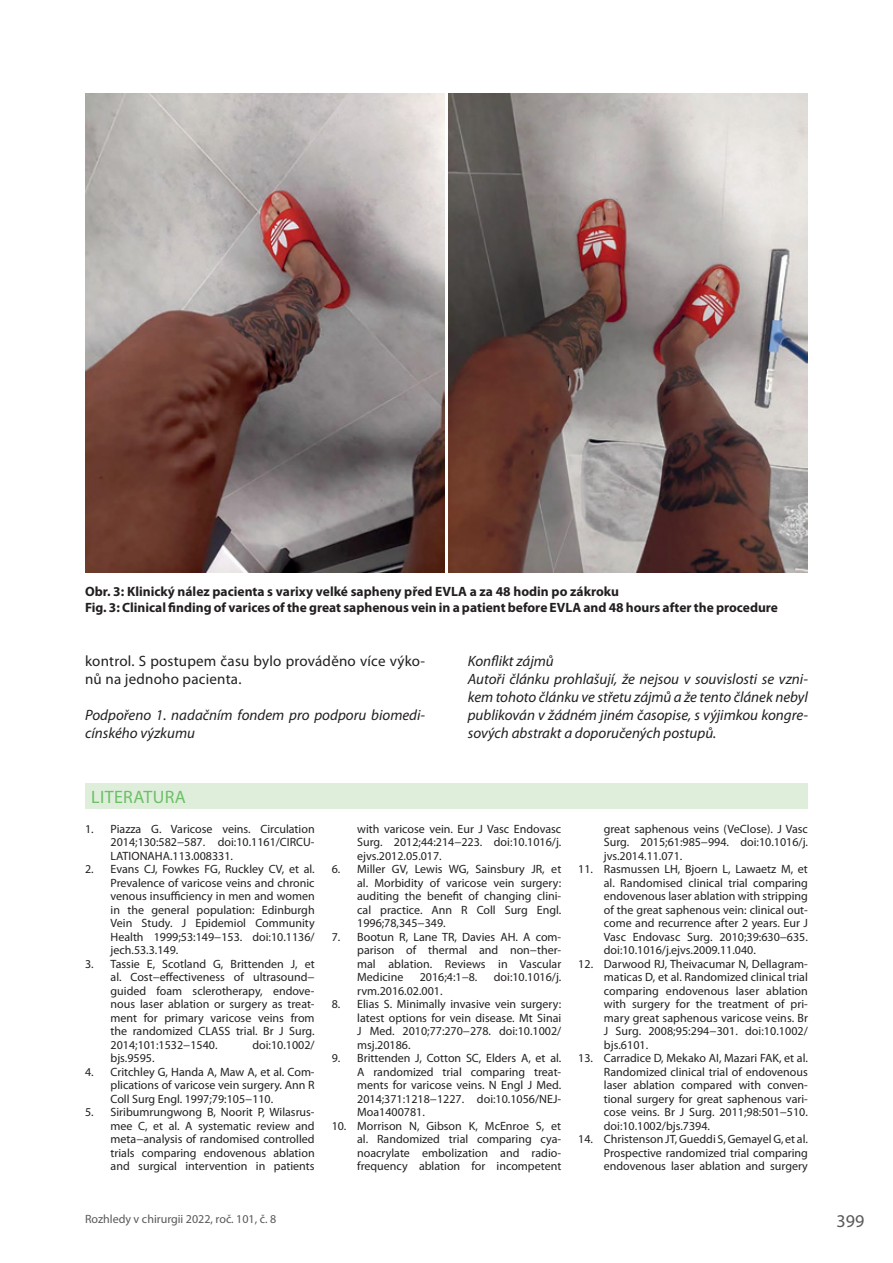
<style>
.page{position:relative;width:893px;height:1263px;background:#fff}
.page>*{position:absolute;margin:0;border:0;box-sizing:border-box;transform-origin:0 0}
.Ch_Literatura_nadpis{font:18px "Myriad Pro";letter-spacing:.02em;color:#6bc067}
.t1{font:18px "Myriad Pro";color:#57585a}
.t2{font:italic 15px/18px "Myriad Pro";color:#231f20;text-align:justify}
.t3{font:15px/18px "Myriad Pro";letter-spacing:.015em;color:#231f20}
.t4{font:700 13.5px "Myriad Pro";color:#231f20}
.t5{font:12px/13.5px "Myriad Pro";color:#231f20;text-align:justify}
.t6{font:12px "Myriad Pro";color:#57585a}
</style>
<div class="page">
<img style="left:85px;top:94px;width:359px;height:478px">
<img style="left:449px;top:94px;width:359px;height:478px">
<div style="left:85px;top:783px;width:723px;height:26px;background:#dfeedb"></div>
<p class="t4" style="left:85px;top:582px;width:536px">Obr. 3: Klinický nález pacienta s varixy velké sapheny před EVLA a za 48 hodin po zákroku</p>
<p class="t4" style="left:85px;top:599px;width:694px">Fig. 3: Clinical finding of varices of the great saphenous vein in a patient before EVLA and 48 hours after the procedure</p>
<p class="t3" style="left:85px;top:652px;width:342px">kontrol. S postupem času bylo prováděno více výko&shy;nů na jednoho pacienta.</p>
<p class="t2" style="left:85px;top:706px;width:342px">Podpořeno 1. nadačním fondem pro podporu biomedi&shy;cínského výzkumu</p>
<p class="Ch_Literatura_nadpis" style="left:91px;top:785px;width:96px">LITERATURA</p>
<p class="t2" style="left:468px;top:652px;width:88px">Konflikt zájmů</p>
<p class="t2" style="left:468px;top:670px;width:342px">Autoři článku prohlašují, že nejsou v souvislosti se vzni&shy;kem tohoto článku ve střetu zájmů a že tento článek nebyl publikován v žádném jiném časopise, s výjimkou kongre&shy;sových abstrakt a doporučených postupů.</p>
<p class="t5" style="left:111px;top:822px;width:206px;text-indent:-26px">1. Piazza G. Varicose veins. Circulation 2014;130:582−587. doi:10.1161/CIRCU-LATIONAHA.113.008331.</p>
<p class="t5" style="left:111px;top:862px;width:206px;text-indent:-26px">2. Evans CJ, Fowkes FG, Ruckley CV, et al.<br>Prevalence of varicose veins and chronic venous insufficiency in men and women in the general population: Edinburgh Vein Study. J Epidemiol Community Health 1999;53:149−153. doi:10.1136/ jech.53.3.149.</p>
<p class="t5" style="left:111px;top:957px;width:206px;text-indent:-26px">3. Tassie E, Scotland G, Brittenden J, et al. Cost−effectiveness of ultrasound− guided foam sclerotherapy, endove&shy;nous laser ablation or surgery as treat&shy;ment for primary varicose veins from the randomized CLASS trial. Br J Surg.<br>2014;101:1532−1540.</p>
<p class="t5" style="left:252px;top:1038px;width:64px">doi:10.1002/</p>
<p class="t5" style="left:111px;top:1051px;width:45px">bjs.9595.</p>
<p class="t5" style="left:111px;top:1065px;width:206px;text-indent:-26px">4. Critchley G, Handa A, Maw A, et al. Com&shy;plications of varicose vein surgery. Ann R Coll Surg Engl. 1997;79:105−110.</p>
<p class="t5" style="left:111px;top:1105px;width:206px;text-indent:-26px">5. Siribumrungwong B, Noorit P, Wilasrus&shy;mee C, et al. A systematic review and meta−analysis of randomised controlled trials comparing endovenous ablation and surgical intervention in patients</p>
<p class="t5" style="left:357px;top:822px;width:206px">with varicose vein. Eur J Vasc Endovasc Surg. 2012;44:214−223. doi:10.1016/j. ejvs.2012.05.017.</p>
<p class="t5" style="left:357px;top:862px;width:206px;text-indent:-26px">6. Miller GV, Lewis WG, Sainsbury JR, et al. Morbidity of varicose vein surgery: auditing the benefit of changing clini&shy;cal practice. Ann R Coll Surg Engl.<br>1996;78,345−349.</p>
<p class="t5" style="left:357px;top:930px;width:206px;text-indent:-26px">7. Bootun R, Lane TR, Davies AH. A com&shy;parison of thermal and non−ther&shy;mal ablation. Reviews in Vascular Medicine</p>
<p class="t5" style="left:420px;top:970px;width:59px">2016;4:1−8.</p>
<p class="t5" style="left:494px;top:970px;width:69px">doi:10.1016/j.</p>
<p class="t5" style="left:357px;top:984px;width:87px">rvm.2016.02.001.</p>
<p class="t5" style="left:357px;top:997px;width:206px;text-indent:-26px">8. Elias S. Minimally invasive vein surgery: latest options for vein disease. Mt Sinai J Med. 2010;77:270−278. doi:10.1002/ msj.20186.</p>
<p class="t5" style="left:357px;top:1051px;width:206px;text-indent:-26px">9. Brittenden J, Cotton SC, Elders A, et al.<br>A randomized trial comparing treat&shy;ments for varicose veins. N Engl J Med.<br>2014;371:1218−1227. doi:10.1056/NEJ-Moa1400781.</p>
<p class="t5" style="left:357px;top:1119px;width:206px;text-indent:-26px">10. Morrison N, Gibson K, McEnroe S, et al. Randomized trial comparing cya&shy;noacrylate embolization and radio&shy;frequency ablation for incompetent</p>
<p class="t5" style="left:604px;top:822px;width:206px">great saphenous veins (VeClose). J Vasc Surg. 2015;61:985−994. doi:10.1016/j. jvs.2014.11.071.</p>
<p class="t5" style="left:604px;top:862px;width:206px;text-indent:-26px">11. Rasmussen LH, Bjoern L, Lawaetz M, et al. Randomised clinical trial comparing endovenous laser ablation with stripping of the great saphenous vein: clinical out&shy;come and recurrence after 2 years. Eur J Vasc Endovasc Surg. 2010;39:630−635. doi:10.1016/j.ejvs.2009.11.040.</p>
<p class="t5" style="left:604px;top:957px;width:206px;text-indent:-26px">12. Darwood RJ, Theivacumar N, Dellagram&shy;maticas D, et al. Randomized clinical trial comparing endovenous laser ablation with surgery for the treatment of pri&shy;mary great saphenous varicose veins. Br J Surg. 2008;95:294−301. doi:10.1002/ bjs.6101.</p>
<p class="t5" style="left:604px;top:1051px;width:206px;text-indent:-26px">13. Carradice D, Mekako AI, Mazari FAK, et al.<br>Randomized clinical trial of endovenous laser ablation compared with conven&shy;tional surgery for great saphenous vari&shy;cose veins. Br J Surg. 2011;98:501−510. doi:10.1002/bjs.7394.</p>
<p class="t5" style="left:604px;top:1132px;width:206px;text-indent:-26px">14. Christenson JT, Gueddi S, Gemayel G, et al.<br>Prospective randomized trial comparing endovenous laser ablation and surgery</p>
<p class="t6" style="left:85px;top:1212px;width:193px">Rozhledy v chirurgii 2022, roč. 101, č. 8</p>
<h1 class="t1" style="left:837px;top:1210px;width:29px">399</h1>
</div>
